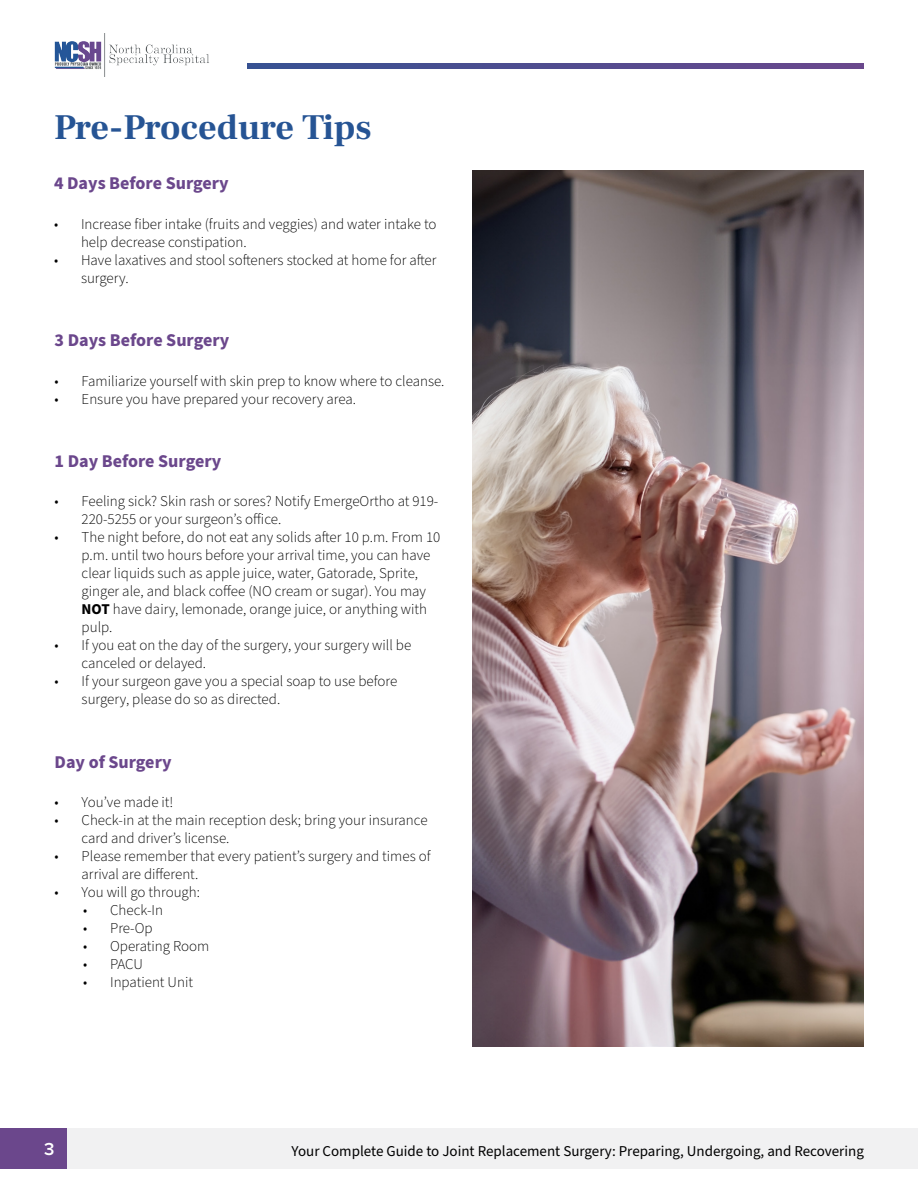
<style>
.page{position:relative;width:918px;height:1188px;background:#fff}
.page>*{position:absolute;margin:0;border:0;box-sizing:border-box;transform-origin:0 0}
.t1{font:36px "Frank Ruhl Libre";letter-spacing:-.02em;color:#265494}
.t2{font:700 18px "Source Sans Pro";color:#6b478c}
.t3{font:600 18px "Proxima Nova";color:#fff}
.t4{font:300 15px/18px "Source Sans Pro";color:#000}
.t5{font:15px "Source Sans Pro";color:#000}
.s1{font-weight:700}
</style>
<div class="page">
<div style="left:0;top:1128px;width:68px;height:40px;background:#6b478c"></div>
<div style="left:68px;top:1128px;width:850px;height:40px;background:#f1f1f2"></div>
<svg style="left:248px;top:63px;width:616px;height:6px;background:#504c8f"></svg>
<img style="left:54px;top:34px;width:155px;height:43px">
<img style="left:472px;top:171px;width:392px;height:876px">
<h1 class="t1" style="left:54px;top:105px;width:319px">Pre-Procedure Tips</h1>
<p class="t2" style="left:54px;top:171px;width:176px">4 Days Before Surgery</p>
<p class="t4" style="left:81px;top:215px;width:357px;text-indent:-27px">• Increase fiber intake (fruits and veggies) and water intake to help decrease constipation.</p>
<p class="t4" style="left:81px;top:251px;width:357px;text-indent:-27px">• Have laxatives and stool softeners stocked at home for after surgery.</p>
<p class="t2" style="left:55px;top:328px;width:176px">3 Days Before Surgery</p>
<p class="t4" style="left:55px;top:372px;width:391px">• Familiarize yourself with skin prep to know where to cleanse.</p>
<p class="t4" style="left:55px;top:390px;width:303px">• Ensure you have prepared your recovery area.</p>
<p class="t2" style="left:55px;top:449px;width:168px">1 Day Before Surgery</p>
<p class="t4" style="left:82px;top:493px;width:358px;text-indent:-27px">• Feeling sick? Skin rash or sores? Notify EmergeOrtho at 919-<br>220-5255 or your surgeon’s office.</p>
<p class="t4" style="left:82px;top:529px;width:360px;text-indent:-27px">• The night before, do not eat any solids after 10 p.m. From 10 p.m. until two hours before your arrival time, you can have clear liquids such as apple juice, water, Gatorade, Sprite, ginger ale, and black coffee (NO cream or sugar). You may <span class="s1">NOT</span> have dairy, lemonade, orange juice, or anything with pulp.</p>
<p class="t4" style="left:82px;top:637px;width:331px;text-indent:-27px">• If you eat on the day of the surgery, your surgery will be canceled or delayed.</p>
<p class="t4" style="left:82px;top:673px;width:317px;text-indent:-27px">• If your surgeon gave you a special soap to use before surgery, please do so as directed.</p>
<p class="t2" style="left:55px;top:750px;width:118px">Day of Surgery</p>
<p class="t4" style="left:55px;top:794px;width:120px">• You’ve made it!</p>
<p class="t4" style="left:82px;top:812px;width:347px;text-indent:-27px">• Check-in at the main reception desk; bring your insurance card and driver’s license.</p>
<p class="t4" style="left:82px;top:848px;width:351px;text-indent:-27px">• Please remember that every patient’s surgery and times of arrival are different.</p>
<p class="t4" style="left:55px;top:884px;width:147px">• You will go through:</p>
<p class="t4" style="left:83px;top:902px;width:81px">• Check-In</p>
<p class="t4" style="left:83px;top:920px;width:71px">• Pre-Op</p>
<p class="t4" style="left:83px;top:938px;width:128px">• Operating Room</p>
<p class="t4" style="left:83px;top:956px;width:61px">• PACU</p>
<p class="t4" style="left:83px;top:974px;width:112px">• Inpatient Unit</p>
<p class="t3" style="left:44px;top:1136px;width:12px">3</p>
<p class="t5" style="left:292px;top:1141px;width:574px">Your Complete Guide to Joint Replacement Surgery: Preparing, Undergoing, and Recovering</p>
</div>
